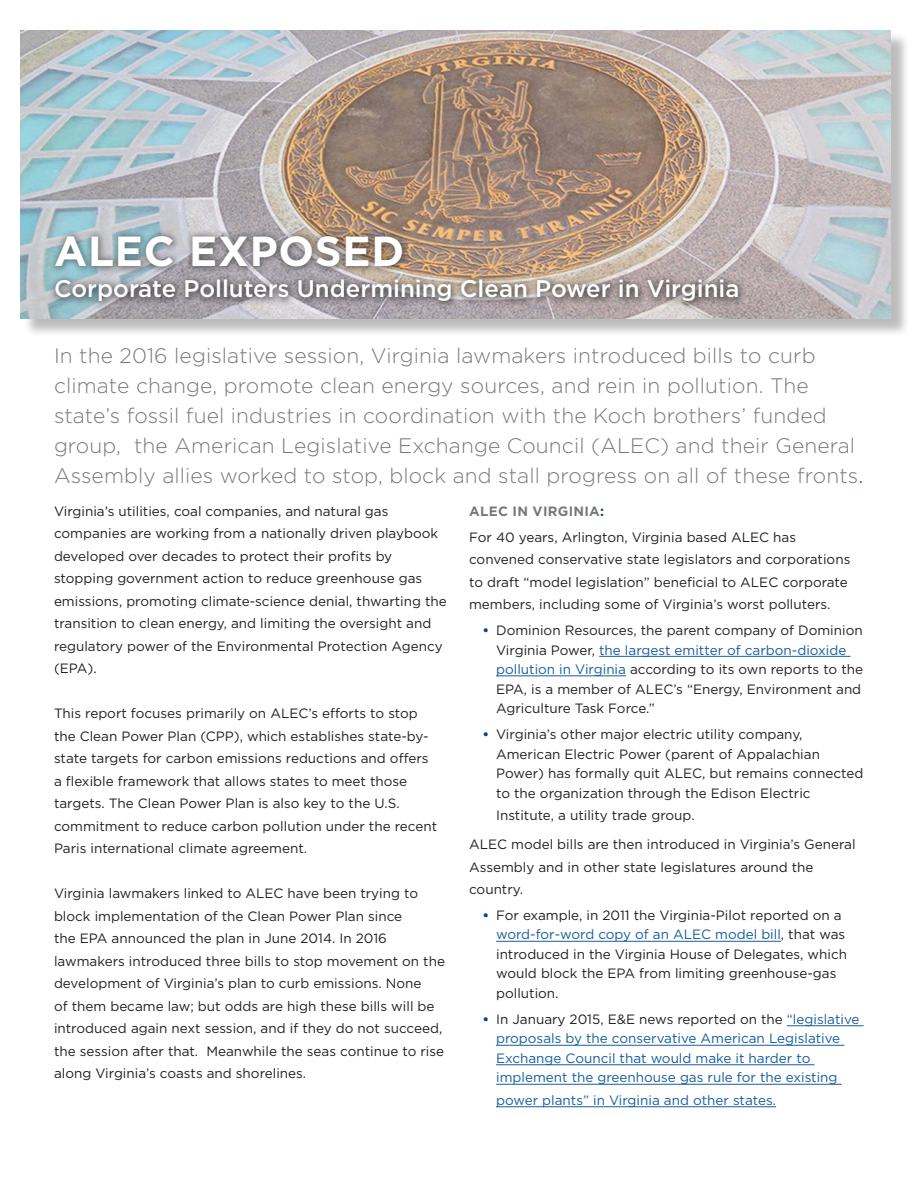
<style>
.page{position:relative;width:918px;height:1188px;background:#fff}
.page>*{position:absolute;margin:0;border:0;box-sizing:border-box;transform-origin:0 0}
.Title_FactLLE{font:700 42px "Gotham";letter-spacing:.02em;color:#fff}
.Subtitle_FactLLE{font:500 24px "Gotham";color:#fff}
._1stParagraph_FactLL{font:300 21px/30px "Gotham";letter-spacing:.005em;color:#76787b}
.Body_FactLLE{font:13.5px/22.5px "Gotham";color:#231f20}
.t1{font:13.5px/19.5px "Gotham";color:#175d9e}
.Header_FactLLE{font:700 13.5px "Gotham";letter-spacing:.02em;color:#76787b}
.s1{color:#024690}
.s2{font-weight:700;color:#024690}
.s3{color:#175d9e}
.s4{color:#231f20}
</style>
<div class="page">
<div style="left:23px;top:32px;width:887px;height:306px;background:#231f20;opacity:.3"></div>
<img style="left:21px;top:30px;width:870px;height:289px">
<hr style="left:599px;top:656px;width:251px;height:1px;background:#175d9e">
<hr style="left:496px;top:676px;width:130px;height:1px;background:#175d9e">
<hr style="left:496px;top:941px;width:285px;height:1px;background:#175d9e">
<hr style="left:787px;top:1026px;width:77px;height:1px;background:#175d9e">
<hr style="left:496px;top:1045px;width:348px;height:1px;background:#175d9e">
<hr style="left:496px;top:1065px;width:318px;height:1px;background:#175d9e">
<hr style="left:496px;top:1084px;width:346px;height:1px;background:#175d9e">
<hr style="left:496px;top:1107px;width:280px;height:1px;background:#175d9e">
<div style="left:48px;top:229px;width:699px;height:81px;background:#231f20;opacity:.5"></div>
<p class="Title_FactLLE" style="left:54px;top:223px;width:352px">ALEC EXPOSED</p>
<p class="Subtitle_FactLLE" style="left:54px;top:273px;width:687px">Corporate Polluters Undermining Clean Power in Virginia</p>
<p class="_1stParagraph_FactLL" style="left:54px;top:341px;width:811px">In the 2016 legislative session, Virginia lawmakers introduced bills to curb climate change, promote clean energy sources, and rein in pollution. The state’s fossil fuel industries in coordination with the Koch brothers’ funded group, the American Legislative Exchange Council (ALEC) and their General Assembly allies worked to stop, block and stall progress on all of these fronts<span class="s1">.</span></p>
<p class="Body_FactLLE" style="left:54px;top:500px;width:394px">Virginia’s utilities, coal companies, and natural gas companies are working from a nationally driven playbook developed over decades to protect their profits by stopping government action to reduce greenhouse gas emissions, promoting climate-science denial, thwarting the transition to clean energy, and limiting the oversight and regulatory power of the Environmental Protection Agency (EPA).</p>
<p class="Body_FactLLE" style="left:54px;top:702px;width:385px">This report focuses primarily on ALEC’s efforts to stop the Clean Power Plan (CPP), which establishes state-by&shy;state targets for carbon emissions reductions and offers a flexible framework that allows states to meet those targets. The Clean Power Plan is also key to the U.S. commitment to reduce carbon pollution under the recent Paris international climate agreement.</p>
<p class="Body_FactLLE" style="left:54px;top:882px;width:393px">Virginia lawmakers linked to ALEC have been trying to block implementation of the Clean Power Plan since<br>the EPA announced the plan in June 2014. In 2016 lawmakers introduced three bills to stop movement on the development of Virginia’s plan to curb emissions. None<br>of them became law; but odds are high these bills will be introduced again next session, and if they do not succeed, the session after that. Meanwhile the seas continue to rise along Virginia’s coasts and shorelines.</p>
<p class="Header_FactLLE" style="left:469px;top:502px;width:137px">ALEC IN VIRGINIA<span class="s1">:</span></p>
<p class="Body_FactLLE" style="left:469px;top:525px;width:383px">For 40 years, Arlington, Virginia based ALEC has convened conservative state legislators and corporations to draft “model legislation” beneficial to ALEC corporate members, including some of Virginia’s worst polluters.</p>
<p class="Body_FactLLE" style="left:496px;top:620px;width:369px;line-height:19.5px;text-indent:-14px"><span class="s2">•</span> Dominion Resources, the parent company of Dominion Virginia Power, <span class="s3">the largest emitter of carbon-dioxide pollution in Virginia</span> according to its own reports to the EPA, is a member of ALEC’s “Energy, Environment and Agriculture Task Force.”</p>
<p class="Body_FactLLE" style="left:496px;top:724px;width:369px;line-height:19.5px;text-indent:-14px"><span class="s2">•</span> Virginia’s other major electric utility company, American Electric Power (parent of Appalachian Power) has formally quit ALEC, but remains connected to the organization through the Edison Electric</p>
<p class="Body_FactLLE" style="left:496px;top:804px;width:200px">Institute, a utility trade group.</p>
<p class="Body_FactLLE" style="left:469px;top:833px;width:388px">ALEC model bills are then introduced in Virginia’s General<br>Assembly and in other state legislatures around the country.</p>
<p class="Body_FactLLE" style="left:496px;top:905px;width:352px;line-height:19.5px;text-indent:-14px"><span class="s2">•</span> For example, in 2011 the Virginia-Pilot reported on a <span class="s3">word-for-word copy of an ALEC model bill</span>, that was introduced in the Virginia House of Delegates, which would block the EPA from limiting greenhouse-gas pollution.</p>
<p class="t1" style="left:496px;top:1009px;width:365px;text-indent:-14px"><span class="s2">•</span> <span class="s4">In January 2015, E&amp;E news reported on the</span> “legislative proposals by the conservative American Legislative Exchange Council that would make it harder to implement the greenhouse gas rule for the existing</p>
<p class="t1" style="left:496px;top:1090px;width:281px">power plants” in Virginia and other states.</p>
</div>
